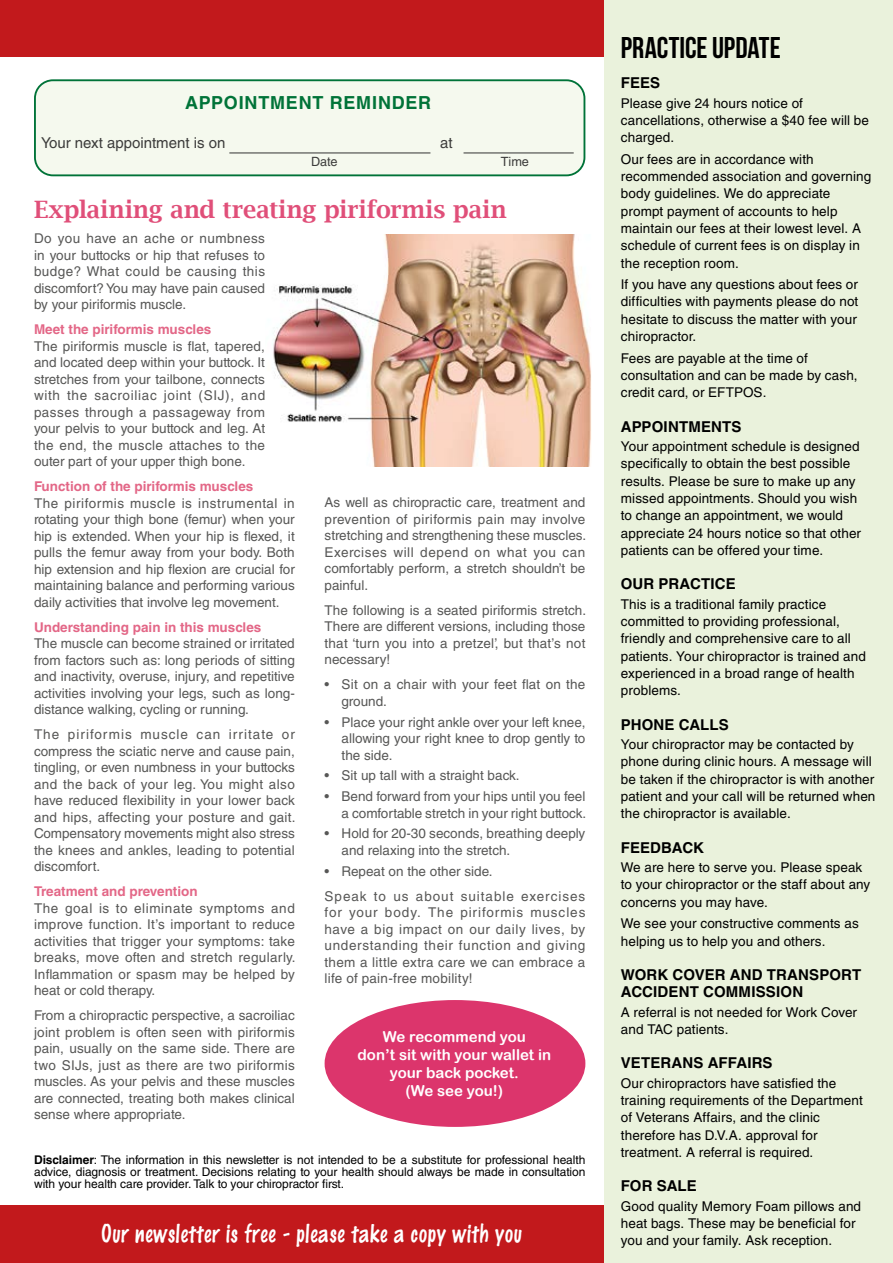
<style>
.page{position:relative;width:893px;height:1263px;background:#fff}
.page>*{position:absolute;margin:0;border:0;box-sizing:border-box;transform-origin:0 0}
.t1{font:30px "Bebas Neue";color:#000}
.t2{font:600 24px "Lucida Bright";letter-spacing:.01em;color:#e04f79}
.t3{font:600 22.5px "Marker Art";letter-spacing:.04em;color:#fff}
.t4{font:700 18px "Helvetica LT Std";letter-spacing:.04em;color:#007338}
.t5{font:700 15px/17.2px "Helvetica LT Std";letter-spacing:.01em;color:#000}
.t6{font:15px/18px "Arial Rounded MT Bold";color:#fff;text-align:center}
.t7{font:15px "Helvetica LT Std";color:#3c3c3b}
.t8{font:13.5px/16.5px "Helvetica LT Std";color:#575756;text-align:justify}
.t9{font:13.5px/17.2px "Helvetica LT Std";letter-spacing:.01em;color:#000}
.t10{font:700 13.5px "Helvetica LT Std";color:#e36787}
.t11{font:13.5px/25px "Helvetica LT Std";letter-spacing:.065em;color:#575756}
.t12{font:12.75px "Helvetica LT Std";letter-spacing:-.01em;color:#3c3c3b}
.t13{font:12px/12px "Helvetica LT Std";letter-spacing:-.005em;color:#000;text-align:justify}
.s1{font-weight:700}
</style>
<div class="page">
<div style="left:0;top:1205px;width:605px;height:58px;background:#c2191c"></div>
<div style="left:0;top:0;width:604px;height:56px;background:#c2191c"></div>
<div style="left:35px;top:80px;width:549px;height:95px;background:#f5f9ee;border-radius:18px"></div>
<div style="left:34px;top:79px;width:551px;height:97px;border:2px solid #007338;border-radius:18px"></div>
<hr style="left:229px;top:153px;width:201px;height:1px;background:#333">
<hr style="left:463px;top:153px;width:111px;height:1px;background:#333">
<div style="left:325px;top:1000px;width:260px;height:127px;background:#dc356c;border-radius:50%"></div>
<div style="left:605px;top:0;width:288px;height:1263px;background:#eaf2dc"></div>
<img style="left:273px;top:234px;width:318px;height:232px">
<h3 class="t4" style="left:185px;top:92px;width:248px">APPOINTMENT REMINDER</h3>
<p class="t7" style="left:41px;top:134px;width:186px">Your next appointment is on</p>
<p class="t7" style="left:440px;top:134px;width:14px">at</p>
<p class="t12" style="left:311px;top:155px;width:28px">Date</p>
<p class="t12" style="left:501px;top:155px;width:30px">Time</p>
<h2 class="t2" style="left:34px;top:196px;width:474px">Explaining and treating piriformis pain</h2>
<p class="t8" style="left:34px;top:230px;width:233px">Do you have an ache or numbness in your buttocks or hip that refuses to budge? What could be causing this discomfort? You may have pain caused by your piriformis muscle.</p>
<p class="t10" style="left:34px;top:321px;width:179px">Meet the piriformis muscles</p>
<p class="t8" style="left:34px;top:338px;width:233px">The piriformis muscle is flat, tapered, and located deep within your buttock. It stretches from your tailbone, connects with the sacroiliac joint (SIJ), and passes through a passageway from your pelvis to your buttock and leg. At the end, the muscle attaches to the outer part of your upper thigh bone.</p>
<p class="t10" style="left:34px;top:478px;width:221px">Function of the piriformis muscles</p>
<p class="t8" style="left:34px;top:495px;width:262px">The piriformis muscle is instrumental in rotating your thigh bone (femur) when your hip is extended. When your hip is flexed, it pulls the femur away from your body. Both hip extension and hip flexion are crucial for maintaining balance and performing various daily activities that involve leg movement.</p>
<p class="t10" style="left:34px;top:619px;width:229px">Understanding pain in this muscles</p>
<p class="t8" style="left:34px;top:635px;width:262px">The muscle can become strained or irritated from factors such as: long periods of sitting and inactivity, overuse, injury, and repetitive activities involving your legs, such as long&shy;distance walking, cycling or running.</p>
<p class="t8" style="left:34px;top:726px;width:263px">The piriformis muscle can irritate or compress the sciatic nerve and cause pain, tingling, or even numbness in your buttocks and the back of your leg. You might also have reduced flexibility in your lower back and hips, affecting your posture and gait.<br>Compensatory movements might also stress the knees and ankles, leading to potential discomfort.</p>
<p class="t10" style="left:34px;top:883px;width:165px">Treatment and prevention</p>
<p class="t8" style="left:34px;top:900px;width:263px">The goal is to eliminate symptoms and improve function. It’s important to reduce activities that trigger your symptoms: take breaks, move often and stretch regularly.<br>Inflammation or spasm may be helped by heat or cold therapy.</p>
<p class="t8" style="left:34px;top:1007px;width:262px">From a chiropractic perspective, a sacroiliac joint problem is often seen with piriformis pain, usually on the same side. There are two SIJs, just as there are two piriformis muscles. As your pelvis and these muscles are connected, treating both makes clinical sense where appropriate.</p>
<p class="t8" style="left:325px;top:494px;width:263px">As well as chiropractic care, treatment and prevention of piriformis pain may involve stretching and strengthening these muscles.<br>Exercises will depend on what you can comfortably perform, a stretch shouldn’t be painful.</p>
<p class="t8" style="left:325px;top:602px;width:263px">The following is a seated piriformis stretch.<br>There are different versions, including those that ‘turn you into a pretzel’, but that’s not necessary!</p>
<p class="t8" style="left:342px;top:676px;width:245px;text-indent:-17px">• Sit on a chair with your feet flat on the ground.</p>
<p class="t8" style="left:342px;top:713px;width:245px;text-indent:-17px">• Place your right ankle over your left knee, allowing your right knee to drop gently to the side.</p>
<p class="t8" style="left:325px;top:767px;width:197px">• Sit up tall with a straight back.</p>
<p class="t8" style="left:325px;top:788px;width:263px;text-align:right">• Bend forward from your hips until you feel a comfortable stretch in your right buttock.</p>
<p class="t8" style="left:342px;top:825px;width:245px;text-indent:-17px">• Hold for 20-30 seconds, breathing deeply and relaxing into the stretch.</p>
<p class="t11" style="left:325px;top:858px;width:262px">• Repeat on the other side.<br>Speak to us about suitable exercises</p>
<p class="t8" style="left:325px;top:904px;width:262px">for your body. The piriformis muscles have a big impact on our daily lives, by understanding their function and giving them a little extra care we can embrace a life of pain-free mobility!</p>
<p class="t6" style="left:358px;top:1027px;width:195px">We recommend you<br>don’t sit with your wallet in your back pocket.<br>(We see you!)</p>
<p class="t13" style="left:34px;top:1154px;width:553px"><span class="s1">Disclaimer</span>: The information in this newsletter is not intended to be a substitute for professional health advice, diagnosis or treatment. Decisions relating to your health should always be made in consultation with your health care provider. Talk to your chiropractor first.</p>
<h3 class="t3" style="left:101px;top:1218px;width:422px">Our newsletter is free - please take a copy with you</h3>
<h1 class="t1" style="left:621px;top:31px;width:161px">PRACTICE UPDATE</h1>
<p class="t5" style="left:621px;top:74px;width:41px">FEES</p>
<p class="t9" style="left:621px;top:94px;width:250px">Please give 24 hours notice of cancellations, otherwise a $40 fee will be charged.</p>
<p class="t9" style="left:621px;top:150px;width:252px">Our fees are in accordance with recommended association and governing body guidelines. We do appreciate prompt payment of accounts to help maintain our fees at their lowest level. A schedule of current fees is on display in the reception room.</p>
<p class="t9" style="left:621px;top:276px;width:239px;text-align:justify">If you have any questions about fees or difficulties with payments please do not hesitate to discuss the matter with your chiropractor.</p>
<p class="t9" style="left:621px;top:349px;width:238px">Fees are payable at the time of consultation and can be made by cash, credit card, or EFTPOS.</p>
<p class="t5" style="left:621px;top:417px;width:122px">APPOINTMENTS</p>
<p class="t9" style="left:621px;top:438px;width:242px">Your appointment schedule is designed specifically to obtain the best possible results. Please be sure to make up any missed appointments. Should you wish to change an appointment, we would appreciate 24 hours notice so that other patients can be offered your time.</p>
<p class="t5" style="left:621px;top:575px;width:116px">OUR PRACTICE</p>
<p class="t9" style="left:621px;top:595px;width:247px">This is a traditional family practice committed to providing professional, friendly and comprehensive care to all patients. Your chiropractor is trained and experienced in a broad range of health problems.</p>
<p class="t5" style="left:621px;top:715px;width:109px">PHONE CALLS</p>
<p class="t9" style="left:621px;top:736px;width:256px">Your chiropractor may be contacted by phone during clinic hours. A message will be taken if the chiropractor is with another patient and your call will be returned when the chiropractor is available.</p>
<p class="t5" style="left:621px;top:838px;width:85px">FEEDBACK</p>
<p class="t9" style="left:621px;top:859px;width:251px">We are here to serve you. Please speak to your chiropractor or the staff about any concerns you may have.</p>
<p class="t9" style="left:621px;top:915px;width:239px">We see your constructive comments as helping us to help you and others.</p>
<p class="t5" style="left:621px;top:966px;width:242px">WORK COVER AND TRANSPORT<br>ACCIDENT COMMISSION</p>
<p class="t9" style="left:621px;top:1003px;width:238px">A referral is not needed for Work Cover and TAC patients.</p>
<p class="t5" style="left:621px;top:1054px;width:153px">VETERANS AFFAIRS</p>
<p class="t9" style="left:621px;top:1074px;width:243px">Our chiropractors have satisfied the training requirements of the Department of Veterans Affairs, and the clinic therefore has D.V.A. approval for treatment. A referral is required.</p>
<p class="t5" style="left:621px;top:1177px;width:77px">FOR SALE</p>
<p class="t9" style="left:621px;top:1197px;width:242px">Good quality Memory Foam pillows and heat bags. These may be beneficial for you and your family. Ask reception.</p>
</div>
